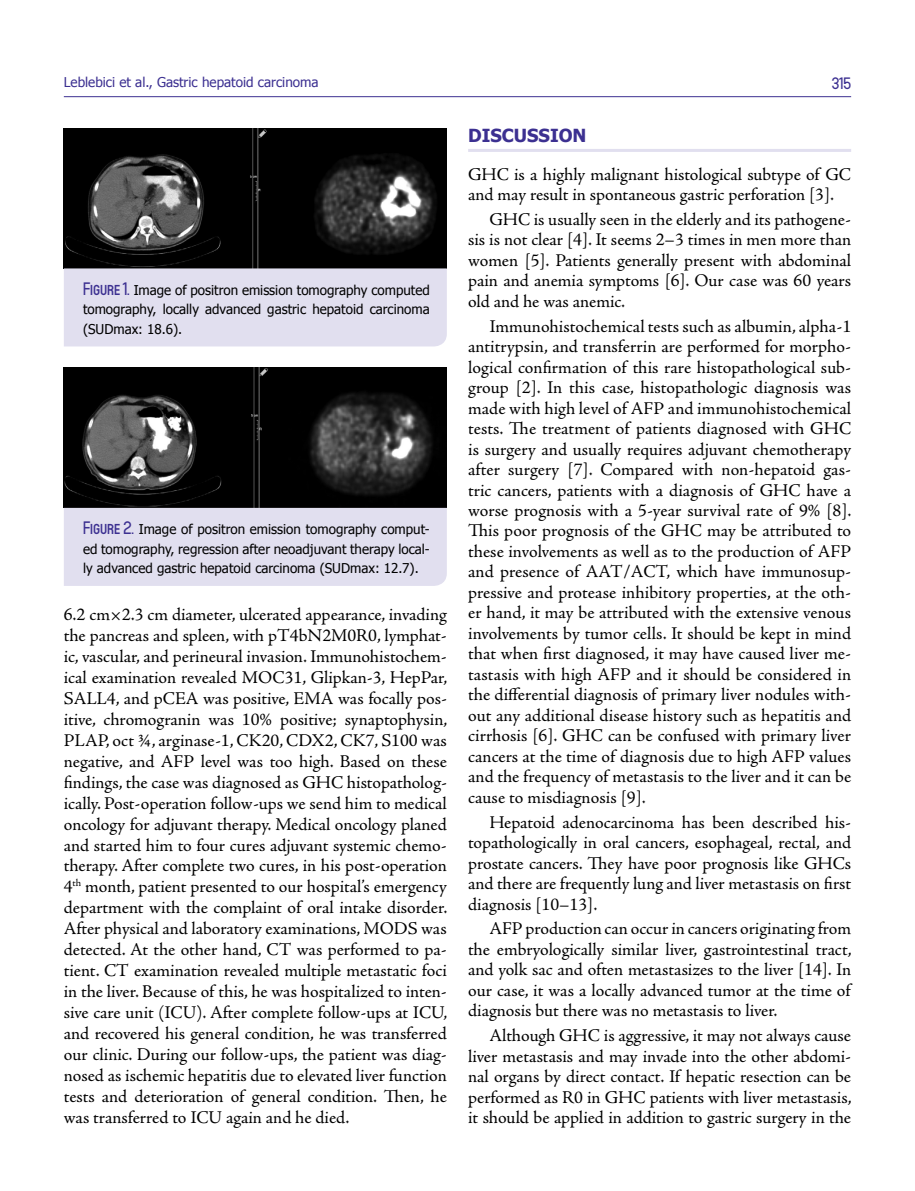
<style>
.page{position:relative;width:915px;height:1191px;background:#fff}
.page>*{position:absolute;margin:0;border:0;box-sizing:border-box;transform-origin:0 0}
.t1{font:18px/20.5px "Adobe Jenson Pro";color:#000;text-align:justify}
.t2{font:700 18px "Tahoma";color:#3c3091}
.t3{font:500 16.5px "Circula";color:#3c3091}
.t4{font:13.5px/19.5px "Tahoma";color:#000;text-align:justify}
.t5{font:13.5px "Tahoma";color:#3c3091}
.s1{font-family:"Circula";font-weight:500;font-size:18px;color:#3c3091}
</style>
<div class="page">
<hr style="left:64px;top:96px;width:786px;height:1px;background:#3c3091">
<hr style="left:468px;top:149px;width:382px;height:3px;background:#e1dfef">
<img style="left:64px;top:128px;width:382px;height:140px">
<div style="left:64px;top:268px;width:382px;height:78px;background:#e1dfef"></div>
<img style="left:64px;top:368px;width:382px;height:140px">
<div style="left:64px;top:508px;width:382px;height:78px;background:#e1dfef"></div>
<p class="t5" style="left:64px;top:73px;width:256px">Leblebici et al., Gastric hepatoid carcinoma</p>
<p class="t3" style="left:831px;top:73px;width:21px">315</p>
<p class="t4" style="left:83px;top:279px;width:348px"><span class="s1">Figure 1.</span> Image of positron emission tomography computed tomography, locally advanced gastric hepatoid carcinoma (SUDmax: 18.6).</p>
<p class="t4" style="left:83px;top:519px;width:348px"><span class="s1">Figure 2.</span> Image of positron emission tomography comput&shy;ed tomography, regression after neoadjuvant therapy local&shy;ly advanced gastric hepatoid carcinoma (SUDmax: 12.7).</p>
<p class="t1" style="left:64px;top:604px;width:385px;line-height:21px">6.2 cm×2.3 cm diameter, ulcerated appearance, invading the pancreas and spleen, with pT4bN2M0R0, lymphat&shy;ic, vascular, and perineural invasion. Immunohistochem&shy;ical examination revealed MOC31, Glipkan-3, HepPar, SALL4, and pCEA was positive, EMA was focally pos&shy;itive, chromogranin was 10% positive; synaptophysin, PLAP, oct ¾, arginase-1, CK20, CDX2, CK7, S100 was negative, and AFP level was too high. Based on these findings, the case was diagnosed as GHC histopatholog&shy;ically. Post-operation follow-ups we send him to medical oncology for adjuvant therapy. Medical oncology planed and started him to four cures adjuvant systemic chemo&shy;therapy. After complete two cures, in his post-operation 4<sup>th</sup> month, patient presented to our hospital’s emergency department with the complaint of oral intake disorder.<br>After physical and laboratory examinations, MODS was detected. At the other hand, CT was performed to pa&shy;tient. CT examination revealed multiple metastatic foci in the liver. Because of this, he was hospitalized to inten&shy;sive care unit (ICU). After complete follow-ups at ICU, and recovered his general condition, he was transferred our clinic. During our follow-ups, the patient was diag&shy;nosed as ischemic hepatitis due to elevated liver function tests and deterioration of general condition. Then, he was transferred to ICU again and he died.</p>
<p class="t2" style="left:468px;top:123px;width:120px">DISCUSSION</p>
<p class="t1" style="left:468px;top:164px;width:384px">GHC is a highly malignant histological subtype of GC and may result in spontaneous gastric perforation [3].</p>
<p class="t1" style="left:468px;top:209px;width:384px;text-indent:21px">GHC is usually seen in the elderly and its pathogene&shy;sis is not clear [4]. It seems 2–3 times in men more than women [5]. Patients generally present with abdominal pain and anemia symptoms [6]. Our case was 60 years old and he was anemic.</p>
<p class="t1" style="left:468px;top:316px;width:385px;text-indent:21px">Immunohistochemical tests such as albumin, alpha-1 antitrypsin, and transferrin are performed for morpho&shy;logical confirmation of this rare histopathological sub&shy;group [2]. In this case, histopathologic diagnosis was made with high level of AFP and immunohistochemical tests. The treatment of patients diagnosed with GHC is surgery and usually requires adjuvant chemotherapy after surgery [7]. Compared with non-hepatoid gas&shy;tric cancers, patients with a diagnosis of GHC have a worse prognosis with a 5-year survival rate of 9% [8].<br>This poor prognosis of the GHC may be attributed to these involvements as well as to the production of AFP and presence of AAT/ACT, which have immunosup&shy;pressive and protease inhibitory properties, at the oth&shy;er hand, it may be attributed with the extensive venous involvements by tumor cells. It should be kept in mind that when first diagnosed, it may have caused liver me&shy;tastasis with high AFP and it should be considered in the differential diagnosis of primary liver nodules with&shy;out any additional disease history such as hepatitis and cirrhosis [6]. GHC can be confused with primary liver cancers at the time of diagnosis due to high AFP values and the frequency of metastasis to the liver and it can be cause to misdiagnosis [9].</p>
<p class="t1" style="left:468px;top:812px;width:384px;text-indent:21px">Hepatoid adenocarcinoma has been described his&shy;topathologically in oral cancers, esophageal, rectal, and prostate cancers. They have poor prognosis like GHCs and there are frequently lung and liver metastasis on first diagnosis [10–13].</p>
<p class="t1" style="left:468px;top:918px;width:385px;text-indent:21px">AFP production can occur in cancers originating from the embryologically similar liver, gastrointestinal tract, and yolk sac and often metastasizes to the liver [14]. In our case, it was a locally advanced tumor at the time of diagnosis but there was no metastasis to liver.</p>
<p class="t1" style="left:468px;top:1025px;width:385px;text-indent:21px">Although GHC is aggressive, it may not always cause liver metastasis and may invade into the other abdomi&shy;nal organs by direct contact. If hepatic resection can be performed as R0 in GHC patients with liver metastasis, it should be applied in addition to gastric surgery in the</p>
</div>
